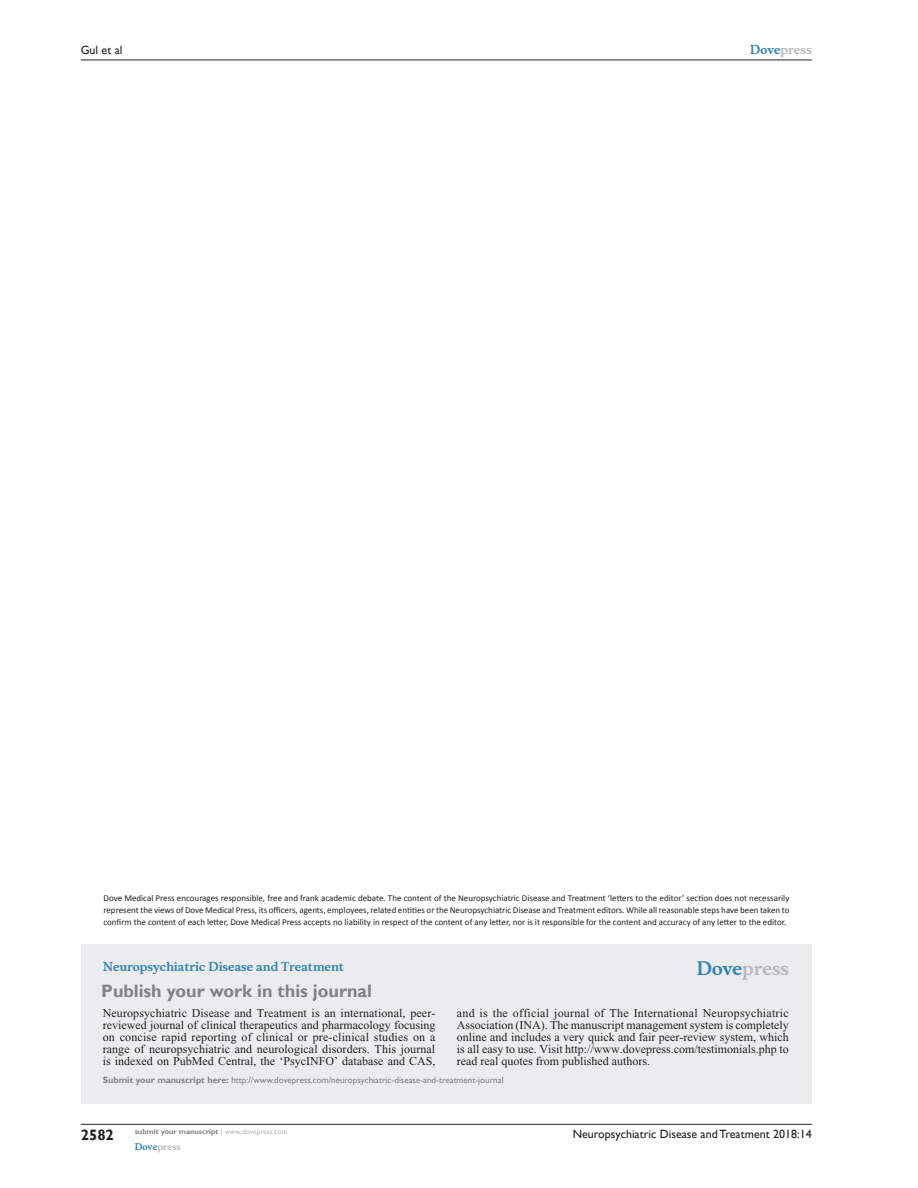
<style>
.page{position:relative;width:918px;height:1188px;background:#fff}
.page>*{position:absolute;margin:0;border:0;box-sizing:border-box;transform-origin:0 0}
.PromBx-H1{font:700 18px "Gill Sans";color:#808285}
.PromBx-Brand{font:700 18px "Musee";color:#b8b9bc}
.t1{font:700 15px "Gill Sans";color:#231f20}
.PromBx-Tx{font:12px/12px "Times New Roman";color:#231f20;text-align:justify}
.t2{font:12px "Gill Sans";color:#231f20}
.PromBx-JrnlName{font:700 12px "Musee";color:#3485ae}
.t3{font:700 12px "Musee";color:#b8b9bc}
.Disclaimer{font:9px/12px "Calibri";color:#231f20;text-align:justify}
.PromBx-SubmitMssWebA{font:9px "Gill Sans";color:#808285}
.t4{font:700 9px "Musee";color:#b8b9bc}
.t5{font:700 7.5px "Gill Sans";color:#808285}
.s1{color:#3485ae}
.s2{font-weight:700}
.s3{font-weight:400;color:#b8b9bc}
</style>
<div class="page">
<div style="left:81px;top:944px;width:731px;height:159px;background:#ececee"></div>
<hr style="left:81px;top:1124px;width:731px;height:1px;background:#231f20">
<hr style="left:81px;top:60px;width:731px;height:1px;background:#231f20">
<p class="t2" style="left:81px;top:43px;width:43px">Gul et al</p>
<p class="t3" style="left:750px;top:43px;width:63px"><span class="s1">Dove</span>press</p>
<p class="Disclaimer" style="left:104px;top:892px;width:687px">Dove Medical Press encourages responsible, free and frank academic debate. The content of the Neuropsychiatric Disease and Treatment ‘letters to the editor’ section does not necessarily represent the views of Dove Medical Press, its officers, agents, employees, related entities or the Neuropsychiatric Disease and Treatment editors. While all reasonable steps have been taken to confirm the content of each letter, Dove Medical Press accepts no liability in respect of the content of any letter, nor is it responsible for the content and accuracy of any letter to the editor.</p>
<p class="PromBx-JrnlName" style="left:103px;top:959px;width:243px">Neuropsychiatric Disease and Treatment</p>
<p class="PromBx-H1" style="left:101px;top:980px;width:272px">Publish your work in this journal</p>
<p class="PromBx-Brand" style="left:697px;top:958px;width:94px"><span class="s1">Dove</span>press</p>
<p class="PromBx-Tx" style="left:103px;top:1007px;width:334px">Neuropsychiatric Disease and Treatment is an international, peer&shy;reviewed journal of clinical therapeutics and pharmacology focusing on concise rapid reporting of clinical or pre-clinical studies on a range of neuropsychiatric and neurological disorders. This journal is indexed on PubMed Central, the ‘PsycINFO’ database and CAS,</p>
<p class="PromBx-Tx" style="left:457px;top:1007px;width:333px">and is the official journal of The International Neuropsychiatric Association (INA). The manuscript management system is completely online and includes a very quick and fair peer-review system, which is all easy to use. Visit http://www.dovepress.com/testimonials.php to read real quotes from published authors.</p>
<p class="PromBx-SubmitMssWebA" style="left:103px;top:1075px;width:402px"><span class="s2">Submit your manuscript here:</span> http://www.dovepress.com/neuropsychiatric-disease-and-treatment-journal</p>
<p class="t1" style="left:81px;top:1126px;width:35px">2582</p>
<p class="t5" style="left:135px;top:1127px;width:154px">submit your manuscript <span class="s3">| www.dovepress.com</span></p>
<p class="t4" style="left:135px;top:1141px;width:48px"><span class="s1">Dove</span>press</p>
<p class="t2" style="left:573px;top:1127px;width:241px">Neuropsychiatric Disease and Treatment 2018:14</p>
</div>
